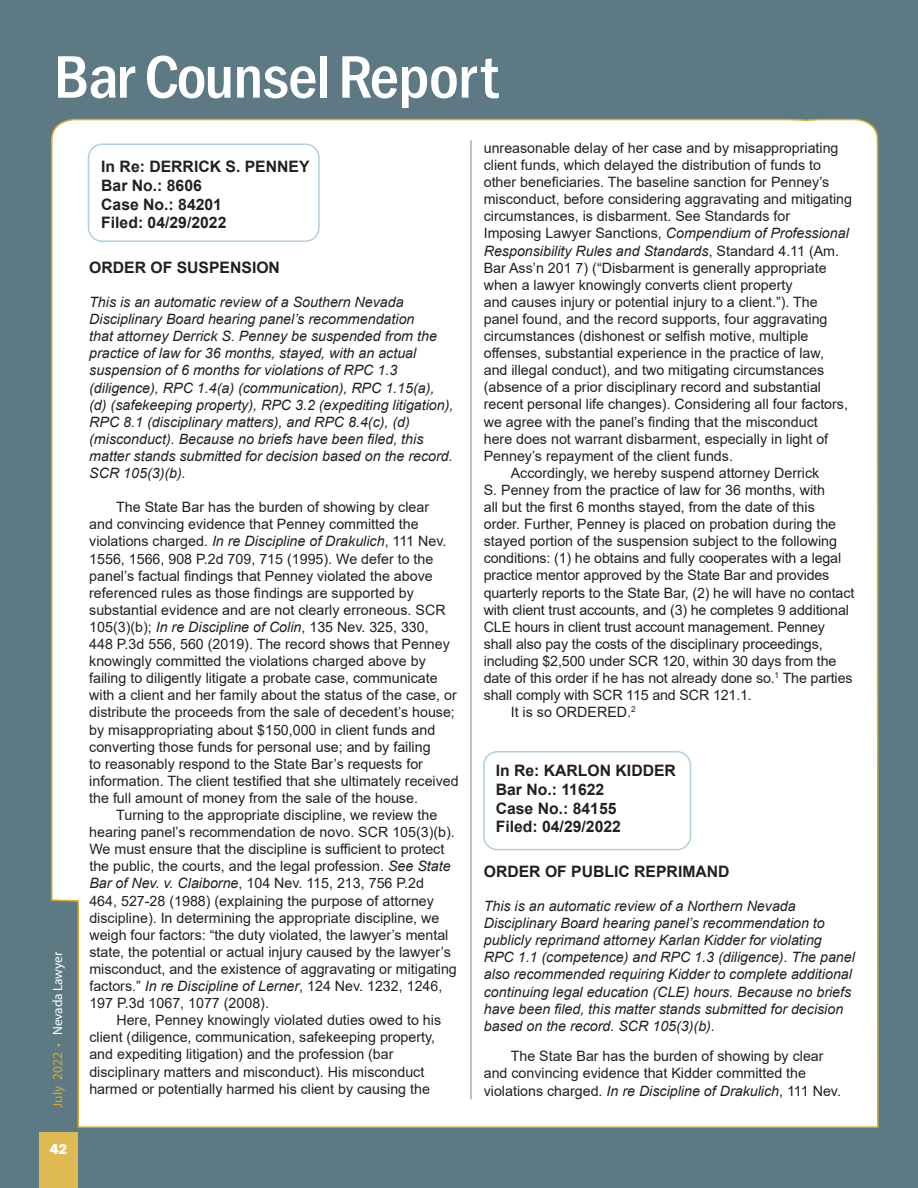
<style>
.page{position:relative;width:918px;height:1188px;background:#5d7984}
.page>*{position:absolute;margin:0;border:0;box-sizing:border-box;transform-origin:0 0}
.t1{font:500 condensed 62.1px "Franklin Gothic";letter-spacing:-.02em;color:#fff;scale:1.06 1}
.t2{font:700 15.75px/18.9px "Arial";color:#231f20}
.t3{font:800 15px "Franklin Gothic";color:#fff}
.t4{font:14.25px/17.1px "Arial";color:#231f20}
.t5{font:italic 14.25px/17.1px "Arial";color:#231f20}
.t6{font:13.35px "Myriad Pro";letter-spacing:-.01em;color:#fff}
.s1{font-size:13.5px;color:#d9ab26}
.s2{color:#d9ab26}
.s3{font-style:italic}
.s4{font-style:normal}
</style>
<div class="page">
<div style="left:51px;top:118px;width:828px;height:1010px;background:#fff"></div>
<div style="left:39px;top:1132px;width:39px;height:56px;background:#dfb951"></div>
<hr style="left:471px;top:140px;width:1px;height:959px;background:#808285">
<div style="left:484px;top:802px;width:371px;height:15px;background:#fff"></div>
<div style="left:89px;top:198px;width:370px;height:15px;background:#fff"></div>
<div style="left:483px;top:751px;width:208px;height:99px;border:2px solid #aecfdc;border-radius:13px"></div>
<div style="left:88px;top:143px;width:232px;height:99px;border:2px solid #aecfdc;border-radius:14px"></div>
<h1 class="t1" style="left:54px;top:36px;width:421px">Bar Counsel Report</h1>
<p class="t6" style="left:49px;top:1108px;width:157px;rotate:-90deg"><span class="s1">July 2022</span> <span class="s2">•</span> Nevada Lawyer</p>
<p class="t3" style="left:50px;top:1139px;width:19px">42</p>
<p class="t2" style="left:101px;top:157px;width:210px">In Re: DERRICK S. PENNEY<br>Bar No.: 8606<br>Case No.: 84201<br>Filed: 04/29/2022</p>
<p class="t2" style="left:89px;top:258px;width:192px">ORDER OF SUSPENSION</p>
<p class="t5" style="left:89px;top:294px;width:366px">This is an automatic review of a Southern Nevada Disciplinary Board hearing panel’s recommendation<br>that attorney Derrick S. Penney be suspended from the practice of law for 36 months, stayed, with an actual suspension of 6 months for violations of RPC 1.3 (diligence), RPC 1.4(a) (communication), RPC 1.15(a), (d) (safekeeping property), RPC 3.2 (expediting litigation), RPC 8.1 (disciplinary matters), and RPC 8.4(c), (d) (misconduct). Because no briefs have been filed, this matter stands submitted for decision based on the record.<br>SCR 105(3)(b).</p>
<p class="t4" style="left:116px;top:499px;width:314px">The State Bar has the burden of showing by clear</p>
<p class="t4" style="left:89px;top:516px;width:331px">and convincing evidence that Penney committed the</p>
<p class="t4" style="left:89px;top:533px;width:359px">violations charged. <span class="s3">In re Discipline of Drakulich</span>, 111 Nev.</p>
<p class="t4" style="left:89px;top:550px;width:346px">1556, 1566, 908 P.2d 709, 715 (1995). We defer to the</p>
<p class="t4" style="left:89px;top:567px;width:345px">panel’s factual findings that Penney violated the above</p>
<p class="t4" style="left:89px;top:584px;width:326px">referenced rules as those findings are supported by</p>
<p class="t4" style="left:89px;top:601px;width:358px">substantial evidence and are not clearly erroneous. SCR</p>
<p class="t4" style="left:89px;top:618px;width:341px">105(3)(b); <span class="s3">In re Discipline of Colin</span>, 135 Nev. 325, 330,</p>
<p class="t4" style="left:89px;top:635px;width:362px">448 P.3d 556, 560 (2019). The record shows that Penney</p>
<p class="t4" style="left:89px;top:653px;width:338px">knowingly committed the violations charged above by</p>
<p class="t4" style="left:89px;top:670px;width:350px">failing to diligently litigate a probate case, communicate</p>
<p class="t4" style="left:89px;top:687px;width:369px">with a client and her family about the status of the case, or</p>
<p class="t4" style="left:89px;top:704px;width:367px">distribute the proceeds from the sale of decedent’s house;</p>
<p class="t4" style="left:89px;top:721px;width:348px">by misappropriating about $150,000 in client funds and</p>
<p class="t4" style="left:89px;top:738px;width:343px">converting those funds for personal use; and by failing</p>
<p class="t4" style="left:89px;top:755px;width:335px">to reasonably respond to the State Bar’s requests for</p>
<p class="t4" style="left:89px;top:772px;width:371px">information. The client testified that she ultimately received</p>
<p class="t4" style="left:89px;top:789px;width:330px">the full amount of money from the sale of the house.</p>
<p class="t4" style="left:116px;top:806px;width:323px">Turning to the appropriate discipline, we review the</p>
<p class="t4" style="left:89px;top:824px;width:367px">hearing panel’s recommendation de novo. SCR 105(3)(b).</p>
<p class="t4" style="left:89px;top:841px;width:356px">We must ensure that the discipline is sufficient to protect</p>
<p class="t4" style="left:89px;top:858px;width:363px">the public, the courts, and the legal profession. <span class="s3">See State</span></p>
<p class="t4" style="left:89px;top:875px;width:336px"><span class="s3">Bar of Nev. v. Claiborne</span>, 104 Nev. 115, 213, 756 P.2d</p>
<p class="t4" style="left:89px;top:892px;width:346px">464, 527-28 (1988) (explaining the purpose of attorney</p>
<p class="t4" style="left:89px;top:909px;width:352px">discipline). In determining the appropriate discipline, we</p>
<p class="t4" style="left:89px;top:926px;width:361px">weigh four factors: “the duty violated, the lawyer’s mental</p>
<p class="t4" style="left:89px;top:943px;width:363px">state, the potential or actual injury caused by the lawyer’s</p>
<p class="t4" style="left:89px;top:960px;width:369px">misconduct, and the existence of aggravating or mitigating</p>
<p class="t4" style="left:89px;top:977px;width:355px">factors.” <span class="s3">In re Discipline of Lerner</span>, 124 Nev. 1232, 1246,</p>
<p class="t4" style="left:89px;top:995px;width:181px">197 P.3d 1067, 1077 (2008).</p>
<p class="t4" style="left:116px;top:1012px;width:326px">Here, Penney knowingly violated duties owed to his</p>
<p class="t4" style="left:89px;top:1029px;width:347px">client (diligence, communication, safekeeping property,</p>
<p class="t4" style="left:89px;top:1046px;width:306px">and expediting litigation) and the profession (bar</p>
<p class="t4" style="left:89px;top:1063px;width:336px">disciplinary matters and misconduct). His misconduct</p>
<p class="t4" style="left:89px;top:1080px;width:342px">harmed or potentially harmed his client by causing the</p>
<p class="t4" style="left:484px;top:139px;width:356px">unreasonable delay of her case and by misappropriating</p>
<p class="t4" style="left:484px;top:156px;width:339px">client funds, which delayed the distribution of funds to</p>
<p class="t4" style="left:484px;top:173px;width:347px">other beneficiaries. The baseline sanction for Penney’s</p>
<p class="t4" style="left:484px;top:191px;width:370px">misconduct, before considering aggravating and mitigating</p>
<p class="t4" style="left:484px;top:208px;width:308px">circumstances, is disbarment. See Standards for</p>
<p class="t4" style="left:484px;top:225px;width:367px">Imposing Lawyer Sanctions, <span class="s3">Compendium of Professional</span></p>
<p class="t5" style="left:484px;top:242px;width:357px">Responsibility Rules and Standards<span class="s4">, Standard 4.11 (Am.</span></p>
<p class="t4" style="left:484px;top:259px;width:344px">Bar Ass’n 201 7) (“Disbarment is generally appropriate</p>
<p class="t4" style="left:484px;top:276px;width:310px">when a lawyer knowingly converts client property</p>
<p class="t4" style="left:484px;top:293px;width:335px">and causes injury or potential injury to a client.”). The</p>
<p class="t4" style="left:484px;top:310px;width:345px">panel found, and the record supports, four aggravating</p>
<p class="t4" style="left:484px;top:327px;width:326px">circumstances (dishonest or selfish motive, multiple</p>
<p class="t4" style="left:484px;top:344px;width:342px">offenses, substantial experience in the practice of law,</p>
<p class="t4" style="left:484px;top:362px;width:342px">and illegal conduct), and two mitigating circumstances</p>
<p class="t4" style="left:484px;top:379px;width:339px">(absence of a prior disciplinary record and substantial</p>
<p class="t4" style="left:484px;top:396px;width:366px">recent personal life changes). Considering all four factors,</p>
<p class="t4" style="left:484px;top:413px;width:336px">we agree with the panel’s finding that the misconduct</p>
<p class="t4" style="left:484px;top:430px;width:346px">here does not warrant disbarment, especially in light of</p>
<p class="t4" style="left:484px;top:447px;width:251px">Penney’s repayment of the client funds.</p>
<p class="t4" style="left:511px;top:464px;width:310px">Accordingly, we hereby suspend attorney Derrick</p>
<p class="t4" style="left:484px;top:481px;width:343px">S. Penney from the practice of law for 36 months, with</p>
<p class="t4" style="left:484px;top:498px;width:333px">all but the first 6 months stayed, from the date of this</p>
<p class="t4" style="left:484px;top:515px;width:354px">order. Further, Penney is placed on probation during the</p>
<p class="t4" style="left:484px;top:533px;width:355px">stayed portion of the suspension subject to the following</p>
<p class="t4" style="left:484px;top:550px;width:359px">conditions: (1) he obtains and fully cooperates with a legal</p>
<p class="t4" style="left:484px;top:567px;width:347px">practice mentor approved by the State Bar and provides</p>
<p class="t4" style="left:484px;top:584px;width:372px">quarterly reports to the State Bar, (2) he will have no contact</p>
<p class="t4" style="left:484px;top:601px;width:367px">with client trust accounts, and (3) he completes 9 additional</p>
<p class="t4" style="left:484px;top:618px;width:343px">CLE hours in client trust account management. Penney</p>
<p class="t4" style="left:484px;top:635px;width:340px">shall also pay the costs of the disciplinary proceedings,</p>
<p class="t4" style="left:484px;top:652px;width:354px">including $2,500 under SCR 120, within 30 days from the</p>
<p class="t4" style="left:484px;top:669px;width:370px">date of this order if he has not already done so.<sup>1</sup> The parties</p>
<p class="t4" style="left:484px;top:686px;width:270px">shall comply with SCR 115 and SCR 121.1.</p>
<p class="t4" style="left:511px;top:704px;width:126px">It is so ORDERED.<sup>2</sup></p>
<p class="t2" style="left:496px;top:761px;width:182px">In Re: KARLON KIDDER<br>Bar No.: 11622<br>Case No.: 84155<br>Filed: 04/29/2022</p>
<p class="t2" style="left:484px;top:862px;width:247px">ORDER OF PUBLIC REPRIMAND</p>
<p class="t5" style="left:484px;top:898px;width:373px">This is an automatic review of a Northern Nevada Disciplinary Board hearing panel’s recommendation to publicly reprimand attorney Karlan Kidder for violating RPC 1.1 (competence) and RPC 1.3 (diligence). The panel also recommended requiring Kidder to complete additional continuing legal education (CLE) hours. Because no briefs have been filed, this matter stands submitted for decision based on the record. SCR 105(3)(b).</p>
<p class="t4" style="left:484px;top:1048px;width:359px;text-indent:27px">The State Bar has the burden of showing by clear and convincing evidence that Kidder committed the violations charged. <span class="s3">In re Discipline of Drakulich</span>, 111 Nev.</p>
</div>
